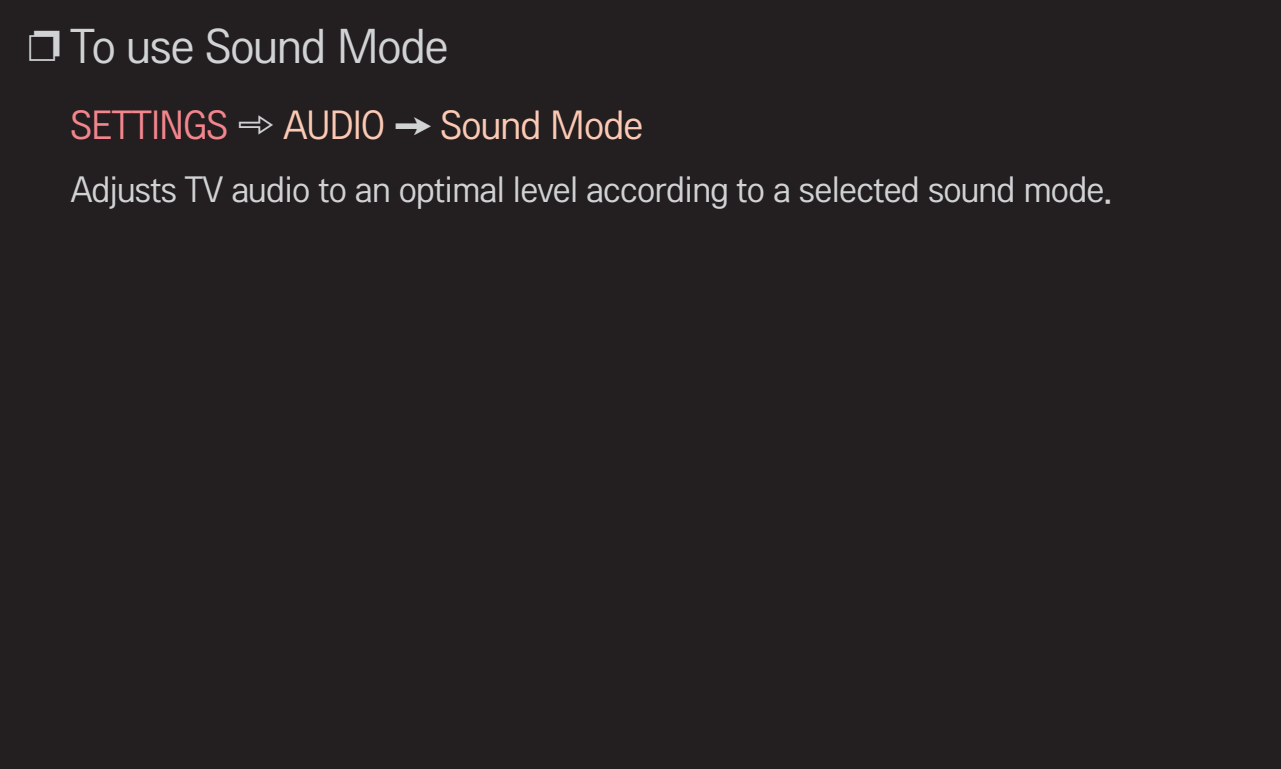
<style>
.page{position:relative;width:1281px;height:769px;background:#fff}
.page>*{position:absolute;margin:0;border:0;box-sizing:border-box;transform-origin:0 0}
.t1{font:300 48px "LG Display";color:#d1d2d4}
.t2{font:300 40px "LG Display";color:#fcc9b4}
.t3{font:300 36px "LG Display";color:#d1d2d4}
.s1{font-size:42px}
.s2{color:#f3858d}
.s3{color:#d1d2d4}
</style>
<div class="page">
<div style="left:0;top:0;width:1280px;height:768px;background:#231f20"></div>
<h1 class="t1" style="left:28px;top:18px;width:421px"><span class="s1">❐</span> To use Sound Mode</h1>
<p class="t2" style="left:71px;top:102px;width:573px"><span class="s2">SETTINGS</span> <span class="s3">➾</span> AUDIO <span class="s3">➙</span> Sound Mode</p>
<p class="t3" style="left:71px;top:168px;width:1042px">Adjusts TV audio to an optimal level according to a selected sound mode.</p>
</div>
